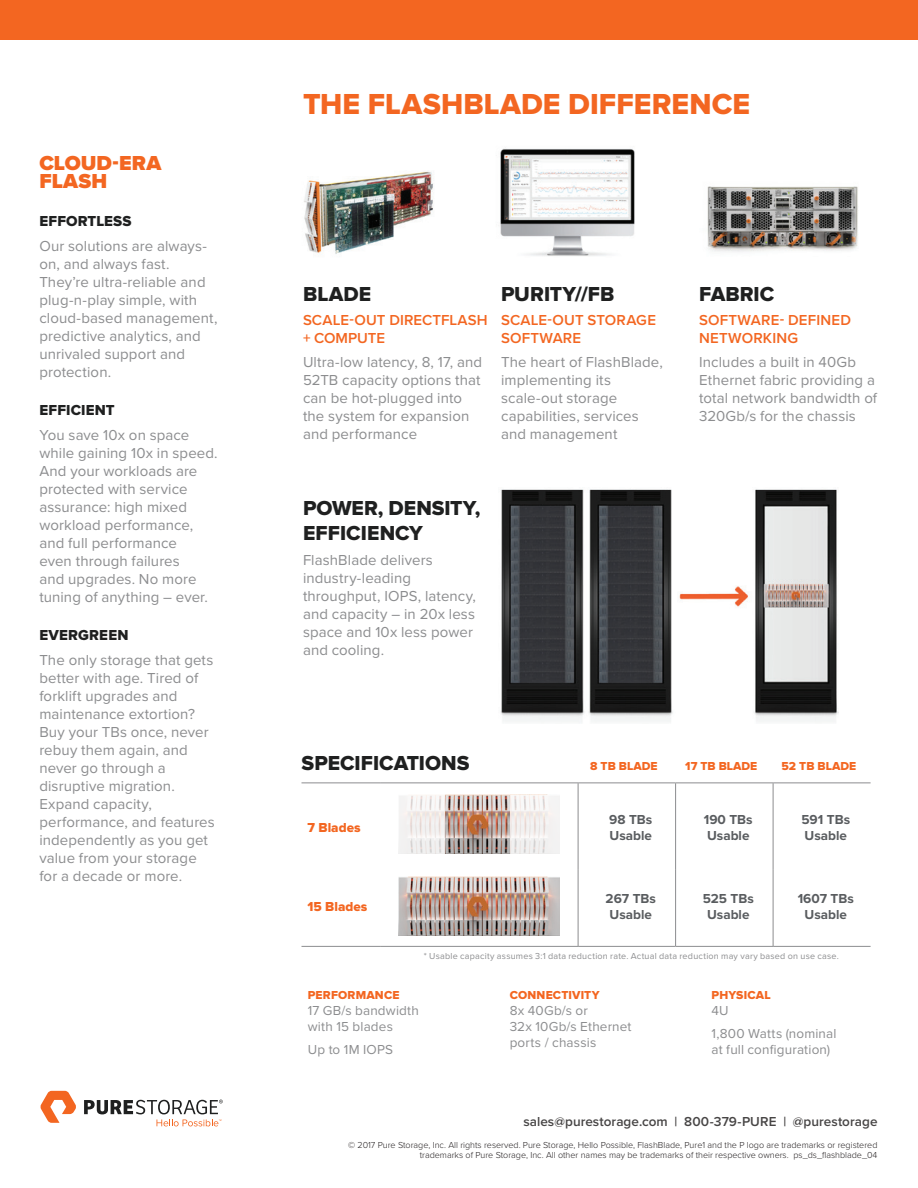
<style>
.page{position:relative;width:918px;height:1188px;background:#fff}
.page>*{position:absolute;margin:0;border:0;box-sizing:border-box;transform-origin:0 0}
.t1{font:30px "Proxima Nova Extrabld";color:#f36621}
.t2{font:21px/25.2px "Proxima Nova Extrabld";color:#1f2020}
.t3{font:900 21px/18px "Proxima Nova";letter-spacing:.005em;color:#f36621}
.t4{font:15px/18px "Proxima Nova";letter-spacing:.005em;color:#8c8d8f}
.t5{font:600 15px/18px "Proxima Nova";letter-spacing:.01em;color:#f36621}
.t6{font:15px "Proxima Nova Extrabld";letter-spacing:.01em;color:#1f2020}
.t7{font:13.5px/16.2px "Proxima Nova";letter-spacing:.015em;color:#8c8d8f}
.t8{font:700 13.5px/16.2px "Proxima Nova";color:#595c5f}
.t9{font:600 13.5px "Proxima Nova";letter-spacing:.005em;color:#474545}
.t10{font:13.5px "Proxima Nova Extrabld";color:#f36621}
.t11{font:12px "Proxima Nova Extrabld";letter-spacing:.01em;color:#f36621}
.t12{font:300 9px/10.5px "Proxima Nova";color:#231f20;text-align:right}
.t13{font:9px "Proxima Nova";letter-spacing:.025em;color:#8c8d8f}
</style>
<div class="page">
<div style="left:0;top:0;width:918px;height:40px;background:#f36621"></div>
<svg style="left:157px;top:1120px;width:64px;height:6px"></svg>
<svg style="left:40px;top:1091px;width:36px;height:32px"></svg>
<svg style="left:84px;top:1100px;width:139px;height:14px"></svg>
<img style="left:500px;top:489px;width:338px;height:234px">
<img style="left:304px;top:171px;width:129px;height:83px">
<img style="left:500px;top:148px;width:135px;height:108px">
<img style="left:707px;top:186px;width:151px;height:66px">
<hr style="left:302px;top:783px;width:78px;height:1px;background:#8c8d8f">
<hr style="left:380px;top:783px;width:198px;height:1px;background:#8c8d8f">
<hr style="left:578px;top:783px;width:1px;height:87px;background:#8c8d8f">
<hr style="left:578px;top:783px;width:98px;height:1px;background:#8c8d8f">
<hr style="left:676px;top:783px;width:97px;height:1px;background:#8c8d8f">
<hr style="left:675px;top:783px;width:1px;height:87px;background:#8c8d8f">
<hr style="left:773px;top:783px;width:1px;height:87px;background:#8c8d8f">
<hr style="left:773px;top:783px;width:98px;height:1px;background:#8c8d8f">
<hr style="left:302px;top:946px;width:78px;height:1px;background:#8c8d8f">
<hr style="left:380px;top:946px;width:198px;height:1px;background:#8c8d8f">
<hr style="left:578px;top:870px;width:1px;height:76px;background:#8c8d8f">
<hr style="left:578px;top:946px;width:98px;height:1px;background:#8c8d8f">
<hr style="left:676px;top:946px;width:97px;height:1px;background:#8c8d8f">
<hr style="left:675px;top:870px;width:1px;height:76px;background:#8c8d8f">
<hr style="left:773px;top:870px;width:1px;height:76px;background:#8c8d8f">
<hr style="left:773px;top:946px;width:98px;height:1px;background:#8c8d8f">
<img style="left:445px;top:795px;width:100px;height:59px">
<div style="left:397px;top:791px;width:48px;height:68px;background:#fff;opacity:.81"></div>
<div style="left:510px;top:796px;width:51px;height:68px;background:#fff;opacity:.81"></div>
<img style="left:398px;top:876px;width:162px;height:59px">
<h2 class="t3" style="left:39px;top:153px;width:123px">CLOUD-ERA<br>FLASH</h2>
<p class="t6" style="left:39px;top:214px;width:94px">EFFORTLESS</p>
<p class="t4" style="left:39px;top:237px;width:180px">Our solutions are always&shy;on, and always fast.<br>They’re ultra-reliable and plug-n-play simple, with cloud-based management, predictive analytics, and unrivaled support and protection.</p>
<p class="t6" style="left:39px;top:403px;width:77px">EFFICIENT</p>
<p class="t4" style="left:39px;top:426px;width:180px">You save 10x on space while gaining 10x in speed.<br>And your workloads are protected with service assurance: high mixed workload performance, and full performance<br>even through failures<br>and upgrades. No more tuning of anything – ever.</p>
<p class="t6" style="left:39px;top:628px;width:91px">EVERGREEN</p>
<p class="t4" style="left:39px;top:651px;width:177px">The only storage that gets better with age. Tired of forklift upgrades and maintenance extortion?<br>Buy your TBs once, never rebuy them again, and never go through a disruptive migration.<br>Expand capacity, performance, and features independently as you get value from your storage for a decade or more.</p>
<h1 class="t1" style="left:303px;top:90px;width:449px">THE FLASHBLADE DIFFERENCE</h1>
<h2 class="t2" style="left:303px;top:282px;width:70px">BLADE</h2>
<p class="t5" style="left:303px;top:311px;width:186px">SCALE-OUT DIRECTFLASH + COMPUTE</p>
<p class="t4" style="left:303px;top:353px;width:181px">Ultra-low latency, 8, 17, and<br>52TB capacity options that can be hot-plugged into the system for expansion and performance</p>
<h2 class="t2" style="left:501px;top:282px;width:115px">PURITY//FB</h2>
<p class="t5" style="left:501px;top:311px;width:156px">SCALE-OUT STORAGE<br>SOFTWARE</p>
<p class="t4" style="left:501px;top:353px;width:163px">The heart of FlashBlade, implementing its scale-out storage capabilities, services and management</p>
<h2 class="t2" style="left:303px;top:496px;width:179px">POWER, DENSITY,<br>EFFICIENCY</h2>
<p class="t4" style="left:303px;top:551px;width:175px">FlashBlade delivers industry-leading throughput, IOPS, latency, and capacity – in 20x less space and 10x less power and cooling.</p>
<h2 class="t2" style="left:699px;top:282px;width:77px">FABRIC</h2>
<p class="t5" style="left:699px;top:311px;width:154px">SOFTWARE- DEFINED<br>NETWORKING</p>
<p class="t4" style="left:699px;top:353px;width:180px">Includes a built in 40Gb<br>Ethernet fabric providing a total network bandwidth of<br>320Gb/s for the chassis</p>
<h2 class="t2" style="left:302px;top:751px;width:170px">SPECIFICATIONS</h2>
<p class="t11" style="left:590px;top:760px;width:69px">8 TB BLADE</p>
<p class="t11" style="left:685px;top:760px;width:74px">17 TB BLADE</p>
<p class="t11" style="left:782px;top:760px;width:76px">52 TB BLADE</p>
<p class="t10" style="left:308px;top:821px;width:55px">7 Blades</p>
<p class="t8" style="left:609px;top:811px;width:45px">98 TBs<br>Usable</p>
<p class="t8" style="left:704px;top:811px;width:50px">190 TBs<br>Usable</p>
<p class="t8" style="left:801px;top:811px;width:50px">591 TBs<br>Usable</p>
<p class="t10" style="left:307px;top:901px;width:61px">15 Blades</p>
<p class="t8" style="left:606px;top:890px;width:52px">267 TBs<br>Usable</p>
<p class="t8" style="left:703px;top:890px;width:53px;text-align:center">525 TBs<br>Usable</p>
<p class="t8" style="left:798px;top:890px;width:58px;text-align:center">1607 TBs<br>Usable</p>
<p class="t13" style="left:424px;top:951px;width:417px">* Usable capacity assumes 3:1 data reduction rate. Actual data reduction may vary based on use case.</p>
<p class="t11" style="left:308px;top:989px;width:93px">PERFORMANCE</p>
<p class="t7" style="left:308px;top:1002px;width:113px">17 GB/s bandwidth with 15 blades</p>
<p class="t7" style="left:308px;top:1042px;width:87px">Up to 1M IOPS</p>
<p class="t11" style="left:510px;top:989px;width:91px">CONNECTIVITY</p>
<p class="t7" style="left:510px;top:1002px;width:123px">8x 40Gb/s or<br>32x 10Gb/s Ethernet ports / chassis</p>
<p class="t11" style="left:712px;top:989px;width:61px">PHYSICAL</p>
<p class="t7" style="left:712px;top:999px;width:126px;line-height:23px">4U<br>1,800 Watts (nominal</p>
<p class="t7" style="left:712px;top:1042px;width:120px">at full configuration)</p>
<p class="t9" style="left:523px;top:1114px;width:356px">sales@purestorage.com | 800-379-PURE | @purestorage</p>
<p class="t12" style="left:348px;top:1140px;width:531px">© 2017 Pure Storage, Inc. All rights reserved. Pure Storage, Hello Possible, FlashBlade, Pure1 and the P logo are trademarks or registered trademarks of Pure Storage, Inc. All other names may be trademarks of their respective owners. ps_ds_flashblade_04</p>
</div>
